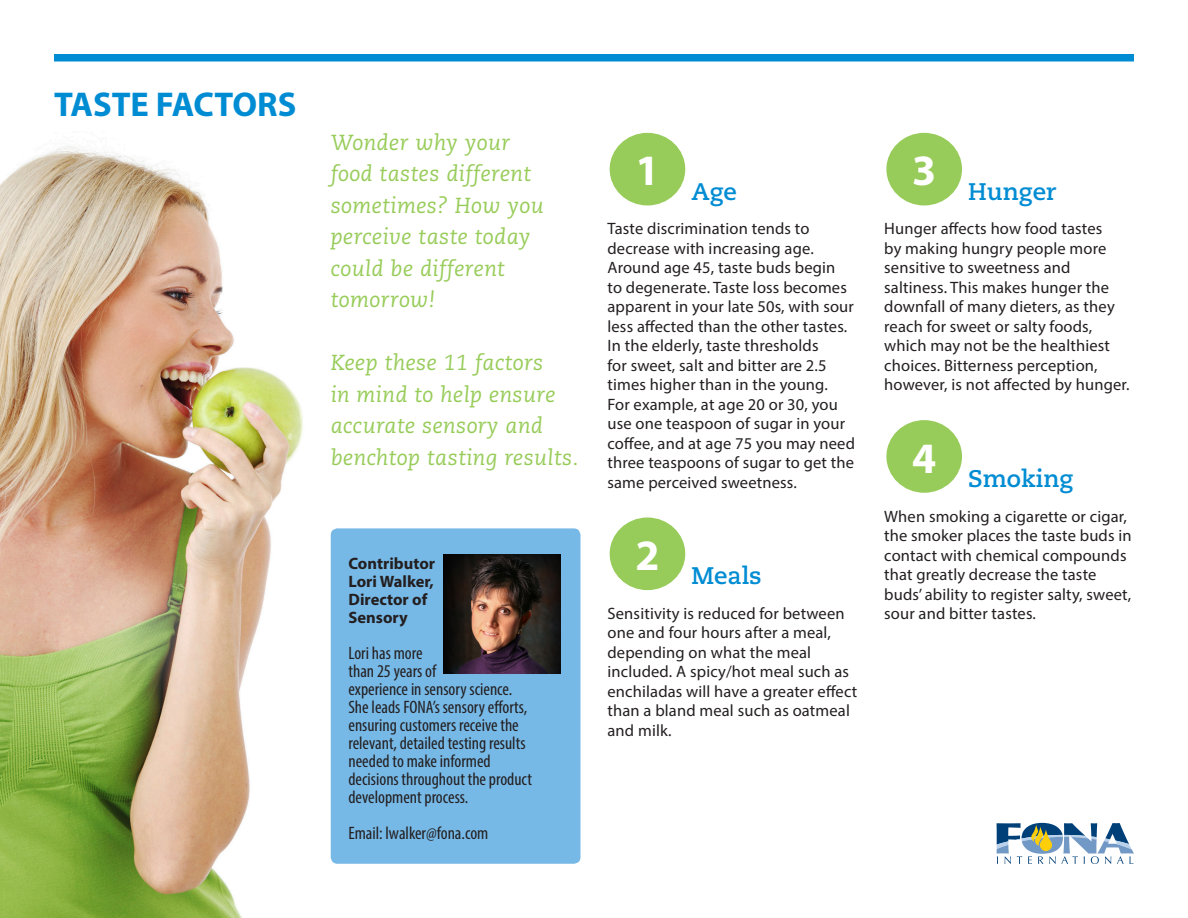
<style>
.page{position:relative;width:1188px;height:918px;background:#fff}
.page>*{position:absolute;margin:0;border:0;box-sizing:border-box;transform-origin:0 0}
.t1{font:700 43.5px "Myriad Pro";color:#fff}
.t2{font:700 34.5px "Myriad Pro";color:#008cd3}
.Subheader{font:700 24px "Caecilia LT Std";color:#008cd3}
.t3{font:italic 21.75px/31.5px "Caecilia LT Std";letter-spacing:.02em;color:#98cc5a}
.Body{font:condensed 18px/18px "Myriad Pro";color:#231f20}
.Story_Body{font:16.5px/19.5px "Myriad Pro";letter-spacing:.01em;color:#231f20}
.Body-2{font:700 16.5px/18px "Myriad Pro";color:#231f20}
</style>
<div class="page">
<svg style="left:997px;top:823px;width:137px;height:41px"></svg>
<div style="left:54px;top:54px;width:1080px;height:8px;background:#008cd3"></div>
<div style="left:331px;top:528px;width:249px;height:336px;background:#76b8e6;border-radius:7px"></div>
<img style="left:444px;top:554px;width:117px;height:119px">
<img style="left:0;top:145px;width:303px;height:773px">
<div style="left:610px;top:134px;width:75px;height:71px;background:#98cc5a;border-radius:50%"></div>
<div style="left:610px;top:133px;width:75px;height:72px;border:2px solid #98cc5a;border-radius:50%"></div>
<div style="left:610px;top:518px;width:75px;height:71px;background:#98cc5a;border-radius:50%"></div>
<div style="left:610px;top:517px;width:75px;height:73px;border:2px solid #98cc5a;border-radius:50%"></div>
<div style="left:887px;top:134px;width:74px;height:71px;background:#98cc5a;border-radius:50%"></div>
<div style="left:886px;top:133px;width:76px;height:72px;border:2px solid #98cc5a;border-radius:50%"></div>
<div style="left:887px;top:421px;width:74px;height:71px;background:#98cc5a;border-radius:50%"></div>
<div style="left:886px;top:420px;width:76px;height:73px;border:2px solid #98cc5a;border-radius:50%"></div>
<p class="t2" style="left:54px;top:81px;width:244px">TASTE FACTORS</p>
<p class="t3" style="left:331px;top:127px;width:214px">Wonder why your food tastes different sometimes? How you perceive taste today could be different tomorrow!</p>
<p class="t3" style="left:331px;top:347px;width:249px">Keep these 11 factors<br>in mind to help ensure accurate sensory and benchtop tasting results.</p>
<p class="Body-2" style="left:348px;top:553px;width:88px">Contributor<br>Lori Walker,<br>Director of<br>Sensory</p>
<p class="Body" style="left:348px;top:643px;width:89px">Lori has more than 25 years of</p>
<p class="Body" style="left:348px;top:679px;width:166px">experience in sensory science.</p>
<p class="Body" style="left:348px;top:697px;width:180px">She leads FONA’s sensory efforts,</p>
<p class="Body" style="left:348px;top:715px;width:172px">ensuring customers receive the</p>
<p class="Body" style="left:348px;top:733px;width:179px">relevant, detailed testing results</p>
<p class="Body" style="left:348px;top:751px;width:144px">needed to make informed</p>
<p class="Body" style="left:348px;top:769px;width:185px">decisions throughout the product</p>
<p class="Body" style="left:348px;top:787px;width:121px">development process.</p>
<p class="Body" style="left:348px;top:823px;width:141px">Email: lwalker@fona.com</p>
<p class="t1" style="left:635px;top:142px;width:26px">1</p>
<p class="Subheader" style="left:691px;top:177px;width:47px">Age</p>
<p class="Story_Body" style="left:608px;top:219px;width:249px">Taste discrimination tends to decrease with increasing age.<br>Around age 45, taste buds begin<br>to degenerate. Taste loss becomes apparent in your late 50s, with sour less affected than the other tastes.<br>In the elderly, taste thresholds<br>for sweet, salt and bitter are 2.5 times higher than in the young.<br>For example, at age 20 or 30, you use one teaspoon of sugar in your coffee, and at age 75 you may need three teaspoons of sugar to get the same perceived sweetness.</p>
<p class="t1" style="left:635px;top:527px;width:26px">2</p>
<p class="Subheader" style="left:691px;top:562px;width:72px">Meals</p>
<p class="Story_Body" style="left:608px;top:603px;width:251px">Sensitivity is reduced for between one and four hours after a meal, depending on what the meal included. A spicy/hot meal such as enchiladas will have a greater effect than a bland meal such as oatmeal and milk.</p>
<p class="t1" style="left:912px;top:142px;width:26px">3</p>
<p class="Subheader" style="left:968px;top:177px;width:90px">Hunger</p>
<p class="Story_Body" style="left:884px;top:219px;width:247px">Hunger affects how food tastes<br>by making hungry people more sensitive to sweetness and saltiness. This makes hunger the downfall of many dieters, as they reach for sweet or salty foods, which may not be the healthiest choices. Bitterness perception, however, is not affected by hunger.</p>
<p class="t1" style="left:912px;top:430px;width:26px">4</p>
<p class="Subheader" style="left:968px;top:464px;width:106px">Smoking</p>
<p class="Story_Body" style="left:884px;top:506px;width:249px">When smoking a cigarette or cigar, the smoker places the taste buds in contact with chemical compounds that greatly decrease the taste buds’ ability to register salty, sweet, sour and bitter tastes.</p>
</div>
